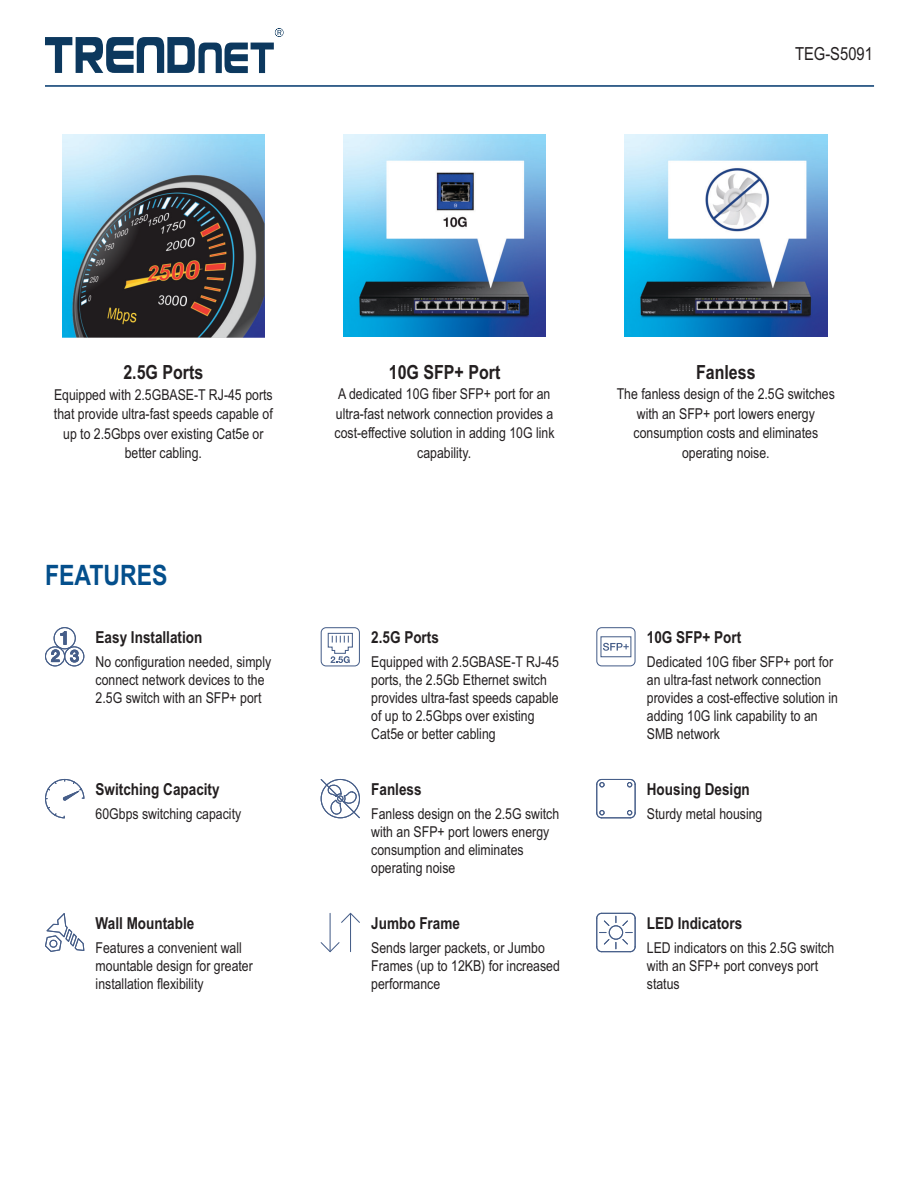
<style>
.page{position:relative;width:918px;height:1188px;background:#fff}
.page>*{position:absolute;margin:0;border:0;box-sizing:border-box;transform-origin:0 0}
.t1{font:700 28.2px "Arial Narrow";color:#044f8c}
.t2{font:700 19.5px "Arial Narrow";color:#231f20}
.t3{font:18px "Arial Narrow";color:#231f20}
.t4{font:700 16.5px "Arial Narrow";color:#231f20}
.t5{font:15px/18px "Arial Narrow";color:#231f20}
</style>
<div class="page">
<img style="left:62px;top:134px;width:203px;height:203px">
<img style="left:343px;top:134px;width:203px;height:203px">
<img style="left:625px;top:134px;width:202px;height:203px">
<svg style="left:45px;top:28px;width:238px;height:45px"></svg>
<hr style="left:45px;top:85px;width:829px;height:2px;background:#18497a">
<div style="left:54px;top:627px;width:22px;height:22px;border:1px solid #465e89;border-radius:50%"></div>
<div style="left:45px;top:646px;width:20px;height:20px;border:1px solid #465e89;border-radius:50%"></div>
<div style="left:64px;top:646px;width:20px;height:20px;border:1px solid #465e89;border-radius:50%"></div>
<svg style="left:51px;top:631px;width:28px;height:31px"></svg>
<div style="left:321px;top:627px;width:39px;height:39px;border:1px solid #465e89;border-radius:5px"></div>
<svg style="left:327px;top:632px;width:26px;height:31px"></svg>
<div style="left:596px;top:627px;width:40px;height:39px;border:1px solid #465e89;border-radius:5px"></div>
<svg style="left:603px;top:643px;width:26px;height:8px"></svg>
<div style="left:600px;top:636px;width:31px;height:21px;border:1px solid #465e89"></div>
<svg style="left:45px;top:778px;width:40px;height:41px"></svg>
<svg style="left:320px;top:778px;width:40px;height:41px"></svg>
<svg style="left:596px;top:778px;width:40px;height:41px"></svg>
<svg style="left:45px;top:913px;width:40px;height:39px"></svg>
<hr style="left:330px;top:913px;width:1px;height:38px;background:#465e89">
<svg style="left:320px;top:941px;width:20px;height:12px"></svg>
<hr style="left:350px;top:914px;width:1px;height:38px;background:#465e89">
<svg style="left:341px;top:912px;width:19px;height:11px"></svg>
<svg style="left:596px;top:912px;width:40px;height:41px"></svg>
<p class="t3" style="left:795px;top:47px;width:79px">TEG-S5091</p>
<h2 class="t2" style="left:123px;top:365px;width:81px">2.5G Ports</h2>
<p class="t5" style="left:54px;top:386px;width:220px;line-height:19.5px;text-align:center">Equipped with 2.5GBASE-T RJ-45 ports that provide ultra-fast speeds capable of up to 2.5Gbps over existing Cat5e or better cabling.</p>
<h1 class="t1" style="left:45px;top:565px;width:124px">FEATURES</h1>
<p class="t4" style="left:96px;top:631px;width:108px">Easy Installation</p>
<p class="t5" style="left:96px;top:654px;width:177px">No configuration needed, simply connect network devices to the<br>2.5G switch with an SFP+ port</p>
<p class="t4" style="left:96px;top:783px;width:126px">Switching Capacity</p>
<p class="t5" style="left:96px;top:806px;width:147px">60Gbps switching capacity</p>
<p class="t4" style="left:96px;top:917px;width:100px">Wall Mountable</p>
<p class="t5" style="left:96px;top:940px;width:159px">Features a convenient wall mountable design for greater installation flexibility</p>
<h2 class="t2" style="left:389px;top:364px;width:113px">10G SFP+ Port</h2>
<p class="t5" style="left:335px;top:386px;width:221px;line-height:19.5px;text-align:center">A dedicated 10G fiber SFP+ port for an ultra-fast network connection provides a cost-effective solution in adding 10G link capability.</p>
<h2 class="t2" style="left:696px;top:364px;width:61px">Fanless</h2>
<p class="t5" style="left:617px;top:386px;width:220px;line-height:19.5px;text-align:center">The fanless design of the 2.5G switches with an SFP+ port lowers energy consumption costs and eliminates operating noise.</p>
<p class="t4" style="left:371px;top:631px;width:69px">2.5G Ports</p>
<p class="t5" style="left:371px;top:654px;width:189px">Equipped with 2.5GBASE-T RJ-45 ports, the 2.5Gb Ethernet switch provides ultra-fast speeds capable of up to 2.5Gbps over existing<br>Cat5e or better cabling</p>
<p class="t4" style="left:371px;top:783px;width:52px">Fanless</p>
<p class="t5" style="left:371px;top:806px;width:190px">Fanless design on the 2.5G switch with an SFP+ port lowers energy consumption and eliminates operating noise</p>
<p class="t4" style="left:371px;top:917px;width:90px">Jumbo Frame</p>
<p class="t5" style="left:371px;top:940px;width:190px">Sends larger packets, or Jumbo<br>Frames (up to 12KB) for increased performance</p>
<p class="t4" style="left:647px;top:631px;width:96px">10G SFP+ Port</p>
<p class="t5" style="left:647px;top:654px;width:193px">Dedicated 10G fiber SFP+ port for an ultra-fast network connection provides a cost-effective solution in adding 10G link capability to an<br>SMB network</p>
<p class="t4" style="left:647px;top:783px;width:104px">Housing Design</p>
<p class="t5" style="left:647px;top:806px;width:117px">Sturdy metal housing</p>
<p class="t4" style="left:647px;top:917px;width:97px">LED Indicators</p>
<p class="t5" style="left:647px;top:940px;width:189px">LED indicators on this 2.5G switch with an SFP+ port conveys port status</p>
</div>
